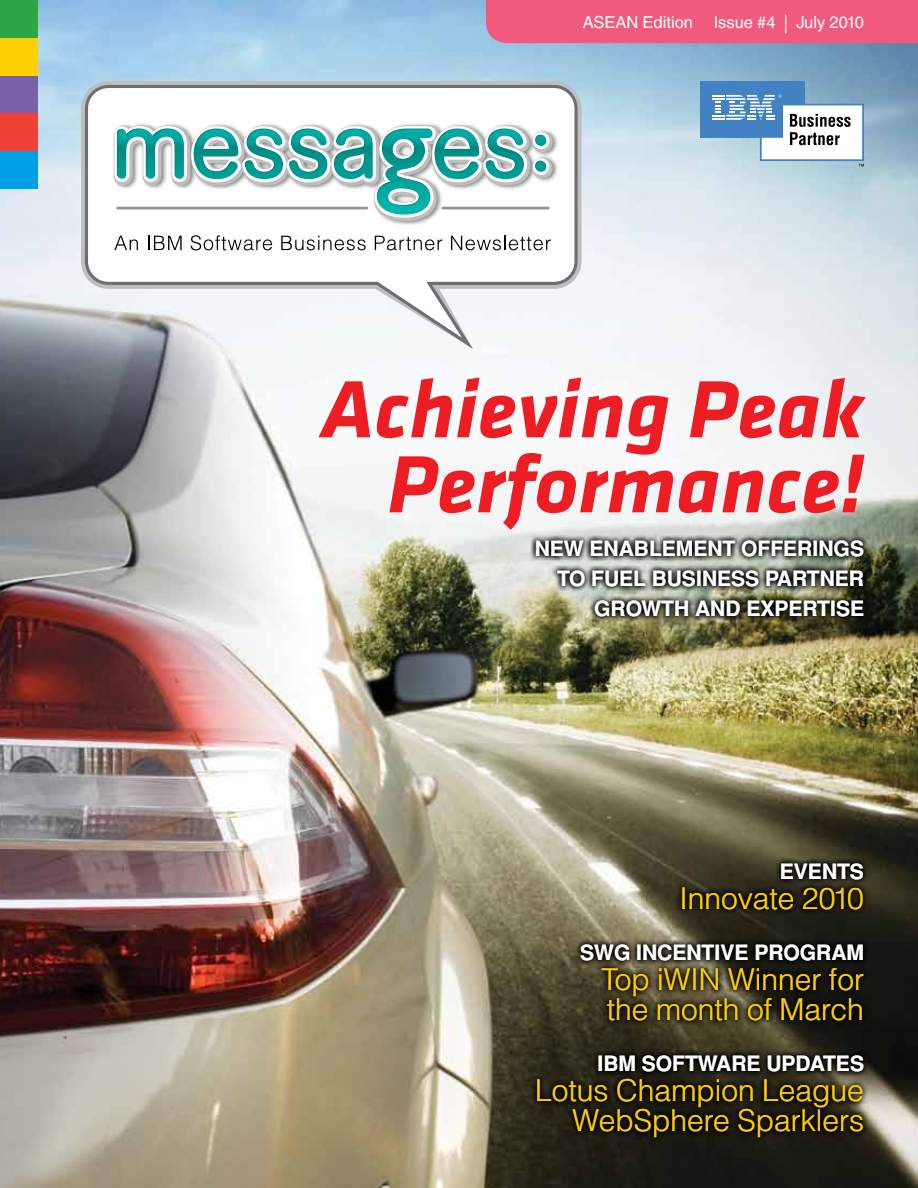
<style>
.page{position:relative;width:918px;height:1188px;background:#fff}
.page>*{position:absolute;margin:0;border:0;box-sizing:border-box;transform-origin:0 0}
.t1{font:italic 700 84px/75px "Klavika";color:#ed1d24;text-align:right}
.t2{font:300 30px/30px "IBM Helvetica 2004";color:#ffcf01}
.t3{font:700 21px "IBM Helvetica 2004";color:#fff}
.t4{font:16.5px "IBM Helvetica 2004";color:#fff}
.s1{font-size:24.75px}
</style>
<div class="page">
<img style="left:0;top:0;width:918px;height:1188px">
<svg style="left:532px;top:857px;width:337px;height:285px"></svg>
<svg style="left:81px;top:81px;width:501px;height:268px;fill:#bcbec0"></svg>
<svg style="left:85px;top:85px;width:493px;height:264px"></svg>
<svg style="left:88px;top:88px;width:486px;height:250px"></svg>
<img style="left:110px;top:120px;width:451px;height:108px">
<svg style="left:114px;top:236px;width:24px;height:14px"></svg>
<svg style="left:148px;top:236px;width:34px;height:14px"></svg>
<svg style="left:191px;top:235px;width:81px;height:15px"></svg>
<svg style="left:281px;top:236px;width:85px;height:14px"></svg>
<svg style="left:375px;top:236px;width:67px;height:14px"></svg>
<svg style="left:451px;top:236px;width:100px;height:14px"></svg>
<svg style="left:114px;top:126px;width:439px;height:95px"></svg>
<div style="left:701px;top:81px;width:104px;height:57px;background:#4282c3"></div>
<svg style="left:712px;top:95px;width:153px;height:72px"></svg>
<div style="left:486px;top:0;width:432px;height:43px;background:#f05b7d"></div>
<div style="left:0;top:151px;width:38px;height:38px;background:#00a1e4"></div>
<div style="left:0;top:113px;width:38px;height:38px;background:#ef4135"></div>
<div style="left:0;top:76px;width:38px;height:37px;background:#7961aa"></div>
<div style="left:0;top:38px;width:38px;height:38px;background:#ffcf01"></div>
<div style="left:0;top:0;width:38px;height:38px;background:#2ea644"></div>
<img style="left:531px;top:534px;width:338px;height:88px">
<p class="t4" style="left:583px;top:13px;width:112px">ASEAN Edition</p>
<p class="t4" style="left:714px;top:13px;width:152px">Issue #4 <span class="s1">|</span> July 2010</p>
<h1 class="t1" style="left:321px;top:371px;width:544px">Achieving Peak<br>Performance!</h1>
<p class="t3" style="left:741px;top:536px;width:15px">F</p>
<p class="t3" style="left:667px;top:567px;width:14px">SS</p>
<p class="t3" style="left:535px;top:536px;width:174px">NEW ENABLEMENT</p>
<p class="t3" style="left:741px;top:536px;width:15px">OFFE</p>
<p class="t3" style="left:797px;top:536px;width:29px">RINGS</p>
<p class="t3" style="left:557px;top:567px;width:124px">TO FUEL BUSINESS</p>
<p class="t3" style="left:765px;top:567px;width:57px">PARTNE</p>
<p class="t3" style="left:849px;top:567px;width:17px">R</p>
<p class="t3" style="left:594px;top:597px;width:236px">GROWTH AND EXPE RTISE</p>
<p class="t3" style="left:741px;top:536px;width:15px">F</p>
<p class="t3" style="left:667px;top:567px;width:14px">SS</p>
<p class="t3" style="left:780px;top:860px;width:86px">EVENTS</p>
<h2 class="t2" style="left:680px;top:884px;width:186px">Innovate 2010</h2>
<p class="t3" style="left:580px;top:941px;width:106px">SWG INCENTIVE</p>
<p class="t3" style="left:754px;top:941px;width:111px">PROG RAM</p>
<h2 class="t2" style="left:601px;top:965px;width:264px">Top iWIN Winner for the month of March</h2>
<p class="t3" style="left:598px;top:1052px;width:268px">IBM SOFTWAR E UPDATES</p>
<h2 class="t2" style="left:535px;top:1076px;width:330px;text-align:right">Lotus Champion League<br>WebSphere Sparklers</h2>
<p class="t3" style="left:672px;top:941px;width:13px">E</p>
<p class="t3" style="left:672px;top:941px;width:13px">E</p>
</div>
